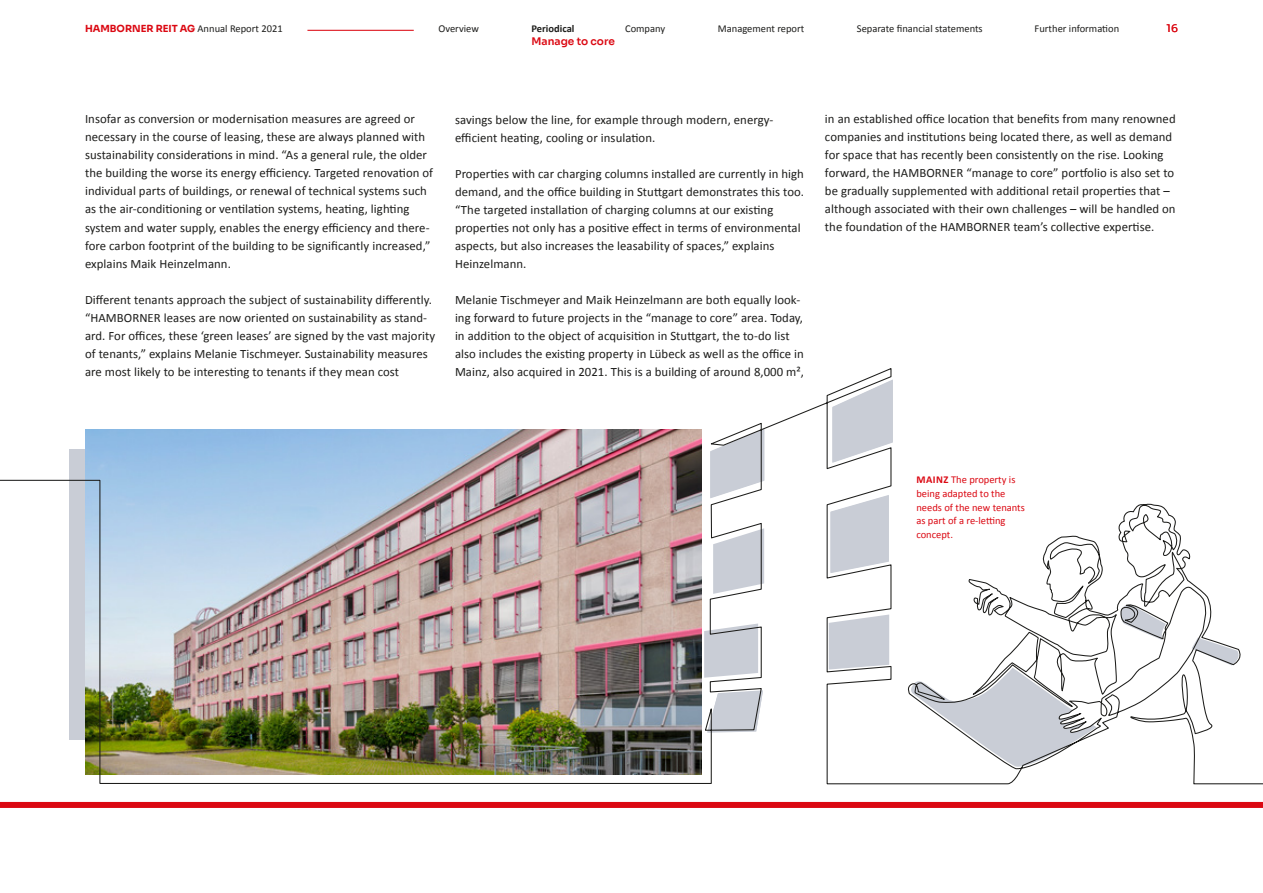
<style>
.page{position:relative;width:1263px;height:893px;background:#fff}
.page>*{position:absolute;margin:0;border:0;box-sizing:border-box;transform-origin:0 0}
.t1{font:12.75px/18px "Calibri";letter-spacing:.005em;color:#1d1d1b}
.t2{font:10.5px "Calibri";color:#1d1d1b}
.t3{font:10.5px/13.5px "Calibri";color:#db0812}
.t4{font:600 10.5px "Sora";color:#db0812}
.t5{font:700 10.5px "Calibri";color:#1d1d1b}
.t6{font:10.5px "Sora";color:#db0812}
.s1{font-family:"Sora";font-weight:700;font-size:9.75px;color:#db0812}
.s2{font-weight:700}
</style>
<div class="page">
<div style="left:0;top:802px;width:1263px;height:6px;background:#db0812"></div>
<img style="left:0;top:368px;width:1263px;height:417px">
<div style="left:916px;top:465px;width:110px;height:103px;background:#fff"></div>
<hr style="left:307px;top:30px;width:107px;height:1px;background:#db0812">
<p class="t2" style="left:85px;top:21px;width:199px"><span class="s1">HAMBORNER REIT AG</span> Annual Report 2021</p>
<p class="t2" style="left:438px;top:21px;width:42px">Overview</p>
<p class="t5" style="left:531px;top:21px;width:44px">Periodical</p>
<p class="t2" style="left:625px;top:21px;width:42px">Company</p>
<p class="t2" style="left:718px;top:21px;width:88px">Management report</p>
<p class="t2" style="left:857px;top:21px;width:127px">Separate financial statements</p>
<p class="t2" style="left:1035px;top:21px;width:86px">Further information</p>
<p class="t4" style="left:531px;top:33px;width:85px">Manage to core</p>
<p class="t6" style="left:1166px;top:19px;width:13px">16</p>
<p class="t1" style="left:85px;top:110px;width:350px">Insofar as conversion or modernisation measures are agreed or necessary in the course of leasing, these are always planned with sustainability considerations in mind. “As a general rule, the older the building the worse its energy efficiency. Targeted renovation of individual parts of buildings, or renewal of technical systems such as the air-conditioning or ventilation systems, heating, lighting system and water supply, enables the energy efficiency and there&shy;fore carbon footprint of the building to be significantly increased,” explains Maik Heinzelmann.</p>
<p class="t1" style="left:85px;top:290px;width:352px">Different tenants approach the subject of sustainability differently. “HAMBORNER leases are now oriented on sustainability as stand&shy;ard. For offices, these ‘green leases’ are signed by the vast majority of tenants,” explains Melanie Tischmeyer. Sustainability measures are most likely to be interesting to tenants if they mean cost</p>
<p class="t1" style="left:455px;top:110px;width:320px">savings below the line, for example through modern, energy&shy;efficient heating, cooling or insulation.</p>
<p class="t1" style="left:455px;top:164px;width:351px">Properties with car charging columns installed are currently in high demand, and the office building in Stuttgart demonstrates this too. “The targeted installation of charging columns at our existing properties not only has a positive effect in terms of environmental aspects, but also increases the leasability of spaces,” explains Heinzelmann.</p>
<p class="t1" style="left:455px;top:290px;width:351px">Melanie Tischmeyer and Maik Heinzelmann are both equally look&shy;ing forward to future projects in the “manage to core” area. Today, in addition to the object of acquisition in Stuttgart, the to-do list also includes the existing property in Lübeck as well as the office in Mainz, also acquired in 2021. This is a building of around 8,000 m²,</p>
<p class="t1" style="left:825px;top:110px;width:352px">in an established office location that benefits from many renowned companies and institutions being located there, as well as demand for space that has recently been consistently on the rise. Looking forward, the HAMBORNER “manage to core” portfolio is also set to be gradually supplemented with additional retail properties that – although associated with their own challenges – will be handled on the foundation of the HAMBORNER team’s collective expertise.</p>
<p class="t3" style="left:916px;top:473px;width:110px"><span class="s2">MAINZ</span> The property is being adapted to the needs of the new tenants as part of a re-letting concept.</p>
</div>
